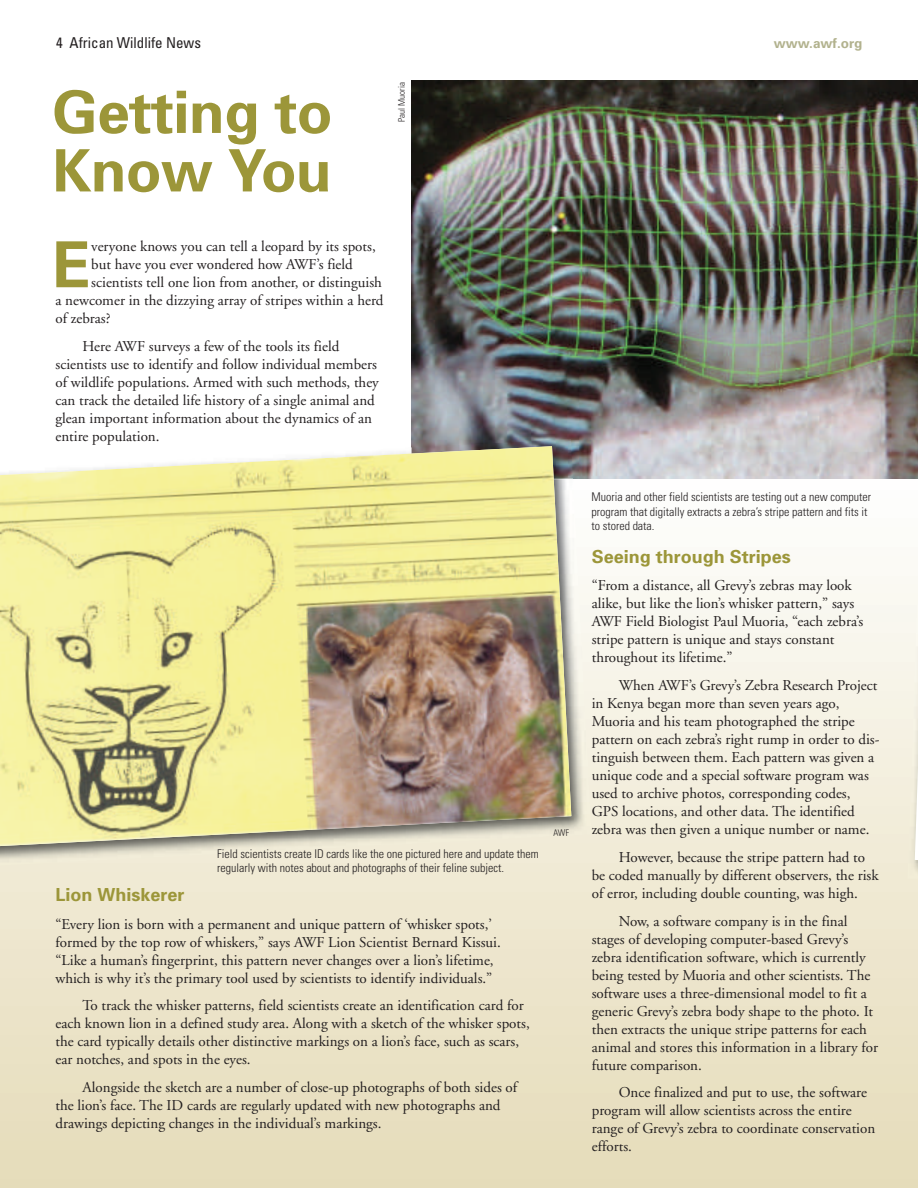
<style>
.page{position:relative;width:918px;height:1188px;background:#fff}
.page>*{position:absolute;margin:0;border:0;box-sizing:border-box;transform-origin:0 0}
.t1{font:700 63.6px "Univers";color:#9c9639}
.t2{font:700 58.5px/58.5px "Univers";letter-spacing:-.01em;color:#9c9639}
.t3{font:700 18px "Univers";color:#9c9639}
.t4{font:15px/18px "Adobe Garamond";color:#231f20}
.t5{font:condensed 15px "Univers";color:#231f20}
.t6{font:700 13.5px "Univers";color:#b2b28e}
.t7{font:300 condensed 12px/14.4px "Univers";color:#231f20}
.t8{font:300 condensed 9px "Univers";color:#231f20}
</style>
<div class="page">
<div style="left:0;top:479px;width:918px;height:709px;background:linear-gradient(to bottom,#fefefc,#e5dbb8)"></div>
<img style="left:412px;top:80px;width:506px;height:398px">
<img style="left:0;top:479px;width:592px;height:388px">
<img style="left:412px;top:439px;width:161px;height:39px">
<img style="left:0;top:446px;width:571px;height:401px">
<img style="left:907px;top:479px;width:8px;height:401px">
<svg style="left:915px;top:448px;width:3px;height:432px"></svg>
<svg style="left:553px;top:829px;width:16px;height:7px"></svg>
<p class="t5" style="left:56px;top:37px;width:146px">4 African Wildlife News</p>
<p class="t6" style="left:774px;top:38px;width:90px">www.awf.org</p>
<h2 class="t2" style="left:52px;top:88px;width:282px">Getting to<br>Know You</h2>
<p class="t8" style="left:398px;top:122px;width:41px;rotate:-90deg">Paul Muoria</p>
<h1 class="t1" style="left:53px;top:241px;width:40px">E</h1>
<p class="t4" style="left:91px;top:239px;width:286px">veryone knows you can tell a leopard by its spots,</p>
<p class="t4" style="left:91px;top:257px;width:263px">but have you ever wondered how AWF’s field</p>
<p class="t4" style="left:91px;top:275px;width:292px">scientists tell one lion from another, or distinguish</p>
<p class="t4" style="left:56px;top:293px;width:329px">a newcomer in the dizzying array of stripes within a herd</p>
<p class="t4" style="left:56px;top:311px;width:57px">of zebras?</p>
<p class="t4" style="left:55px;top:339px;width:325px;text-indent:27px">Here AWF surveys a few of the tools its field scientists use to identify and follow individual members of wildlife populations. Armed with such methods, they can track the detailed life history of a single animal and glean important information about the dynamics of an entire population.</p>
<p class="t7" style="left:217px;top:847px;width:323px">Field scientists create ID cards like the one pictured here and update them regularly with notes about and photographs of their feline subject.</p>
<p class="t3" style="left:56px;top:888px;width:131px">Lion Whiskerer</p>
<p class="t4" style="left:55px;top:916px;width:447px">“Every lion is born with a permanent and unique pattern of ‘whisker spots,’ formed by the top row of whiskers,” says AWF Lion Scientist Bernard Kissui. “Like a human’s fingerprint, this pattern never changes over a lion’s lifetime, which is why it’s the primary tool used by scientists to identify individuals.”</p>
<p class="t4" style="left:55px;top:998px;width:476px;text-indent:27px">To track the whisker patterns, field scientists create an identification card for each known lion in a defined study area. Along with a sketch of the whisker spots, the card typically details other distinctive markings on a lion’s face, such as scars, ear notches, and spots in the eyes.</p>
<p class="t4" style="left:55px;top:1080px;width:463px;text-indent:27px">Alongside the sketch are a number of close-up photographs of both sides of the lion’s face. The ID cards are regularly updated with new photographs and drawings depicting changes in the individual’s markings.</p>
<p class="t7" style="left:591px;top:491px;width:281px">Muoria and other field scientists are testing out a new computer program that digitally extracts a zebra’s stripe pattern and fits it to stored data.</p>
<p class="t3" style="left:592px;top:550px;width:200px">Seeing through Stripes</p>
<p class="t4" style="left:592px;top:578px;width:273px">“From a distance, all Grevy’s zebras may look alike, but like the lion’s whisker pattern,” says AWF Field Biologist Paul Muoria, “each zebra’s stripe pattern is unique and stays constant throughout its lifetime.”</p>
<p class="t4" style="left:592px;top:678px;width:289px;text-indent:27px">When AWF’s Grevy’s Zebra Research Project in Kenya began more than seven years ago, Muoria and his team photographed the stripe pattern on each zebra’s right rump in order to dis&shy;tinguish between them. Each pattern was given a unique code and a special software program was used to archive photos, corresponding codes, GPS locations, and other data. The identified zebra was then given a unique number or name.</p>
<p class="t4" style="left:592px;top:849px;width:288px;text-indent:27px">However, because the stripe pattern had to be coded manually by different observers, the risk of error, including double counting, was high.</p>
<p class="t4" style="left:592px;top:913px;width:288px;text-indent:27px">Now, a software company is in the final stages of developing computer-based Grevy’s zebra identification software, which is currently being tested by Muoria and other scientists. The software uses a three-dimensional model to fit a generic Grevy’s zebra body shape to the photo. It then extracts the unique stripe patterns for each animal and stores this information in a library for future comparison.</p>
<p class="t4" style="left:592px;top:1085px;width:285px;text-indent:27px">Once finalized and put to use, the software program will allow scientists across the entire range of Grevy’s zebra to coordinate conservation efforts.</p>
</div>
